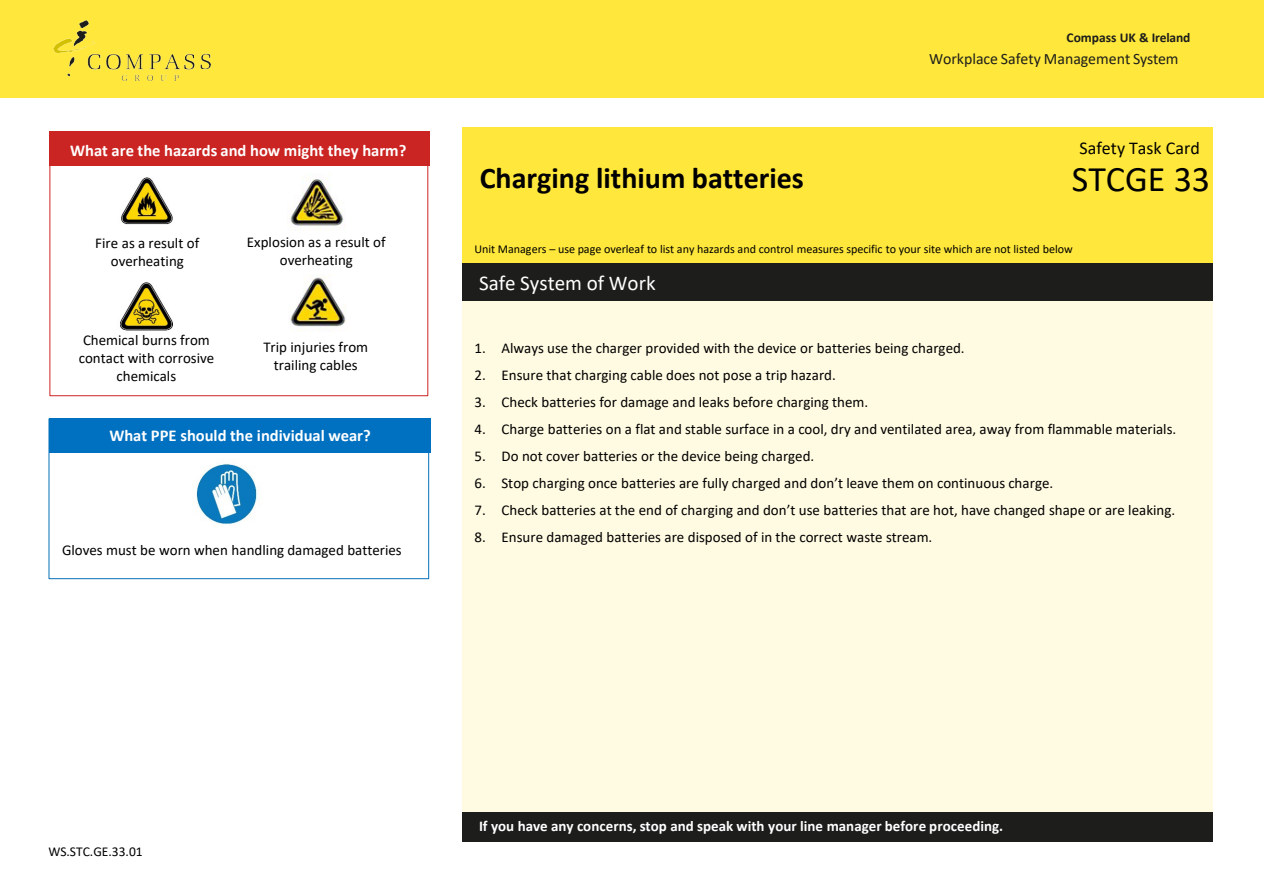
<style>
.page{position:relative;width:1264px;height:894px;background:#fff}
.page>*{position:absolute;margin:0;border:0;box-sizing:border-box;transform-origin:0 0}
.t1{font:36px "Calibri";color:#000}
.t2{font:700 30px "Calibri";color:#000}
.t3{font:21px "Calibri";color:#fff}
.t4{font:18px "Calibri";color:#000}
.t5{font:700 16.5px "Calibri";letter-spacing:-.005em;color:#fff}
.t6{font:15.9px "Calibri";color:#1d1d1b}
.t7{font:15px/18px "Calibri";color:#000;text-align:center}
.t8{font:700 15px "Calibri";letter-spacing:.005em;color:#fff}
.t9{font:700 13.5px "Calibri";letter-spacing:-.005em;color:#1d1d1b}
.t10{font:13.5px "Calibri";color:#000}
.t11{font:12px "Calibri";letter-spacing:-.005em;color:#000}
</style>
<div class="page">
<div style="left:0;top:0;width:1263px;height:97px;background:#ffe83b"></div>
<img style="left:53px;top:21px;width:157px;height:59px">
<div style="left:461px;top:128px;width:751px;height:135px;background:#ffe83b"></div>
<div style="left:461px;top:263px;width:751px;height:38px;background:#1d1d1b"></div>
<div style="left:461px;top:301px;width:751px;height:511px;background:#fffbe2"></div>
<div style="left:461px;top:812px;width:751px;height:30px;background:#1d1d1b"></div>
<div style="left:50px;top:132px;width:380px;height:34px;background:#cb2523"></div>
<img style="left:121px;top:177px;width:52px;height:48px">
<img style="left:287px;top:173px;width:58px;height:57px">
<img style="left:120px;top:282px;width:53px;height:49px">
<img style="left:290px;top:275px;width:57px;height:57px">
<div style="left:49px;top:418px;width:380px;height:161px;border:1px solid #0770b8"></div>
<img style="left:196px;top:464px;width:61px;height:60px">
<div style="left:49px;top:418px;width:382px;height:34px;background:#0070c0"></div>
<p class="t5" style="left:70px;top:139px;width:338px">What are the hazards and how might they harm?</p>
<p class="t7" style="left:95px;top:233px;width:105px">Fire as a result of overheating</p>
<p class="t7" style="left:247px;top:233px;width:140px">Explosion as a result of overheating</p>
<p class="t7" style="left:79px;top:330px;width:137px">Chemical burns from contact with corrosive chemicals</p>
<p class="t7" style="left:263px;top:338px;width:106px">Trip injuries from trailing cables</p>
<p class="t5" style="left:109px;top:424px;width:263px">What PPE should the individual wear?</p>
<p class="t5" style="left:111px;top:427px;width:263px">What PPE should the individual wear?</p>
<p class="t7" style="left:62px;top:540px;width:341px">Gloves must be worn when handling damaged batteries</p>
<p class="t2" style="left:479px;top:156px;width:325px">Charging lithium batteries</p>
<p class="t9" style="left:1066px;top:28px;width:125px">Compass UK &amp; Ireland</p>
<p class="t6" style="left:928px;top:47px;width:251px">Workplace Safety Management System</p>
<p class="t4" style="left:1079px;top:136px;width:122px">Safety Task Card</p>
<p class="t1" style="left:1071px;top:154px;width:140px">STCGE 33</p>
<p class="t11" style="left:474px;top:240px;width:599px">Unit Managers – use page overleaf to list any hazards and control measures specific to your site which are not listed below</p>
<p class="t3" style="left:479px;top:268px;width:178px">Safe System of Work</p>
<p class="t7" style="left:474px;top:339px;width:491px">1. Always use the charger provided with the device or batteries being charged.</p>
<p class="t7" style="left:474px;top:366px;width:363px">2. Ensure that charging cable does not pose a trip hazard.</p>
<p class="t7" style="left:474px;top:393px;width:395px">3. Check batteries for damage and leaks before charging them.</p>
<p class="t7" style="left:474px;top:420px;width:703px">4. Charge batteries on a flat and stable surface in a cool, dry and ventilated area, away from flammable materials.</p>
<p class="t7" style="left:474px;top:447px;width:341px">5. Do not cover batteries or the device being charged.</p>
<p class="t7" style="left:474px;top:474px;width:580px">6. Stop charging once batteries are fully charged and don’t leave them on continuous charge.</p>
<p class="t7" style="left:474px;top:501px;width:702px">7. Check batteries at the end of charging and don’t use batteries that are hot, have changed shape or are leaking.</p>
<p class="t7" style="left:474px;top:528px;width:459px">8. Ensure damaged batteries are disposed of in the correct waste stream.</p>
<p class="t10" style="left:48px;top:842px;width:96px">WS.STC.GE.33.01</p>
<p class="t8" style="left:479px;top:815px;width:525px">If you have any concerns, stop and speak with your line manager before proceeding.</p>
</div>
